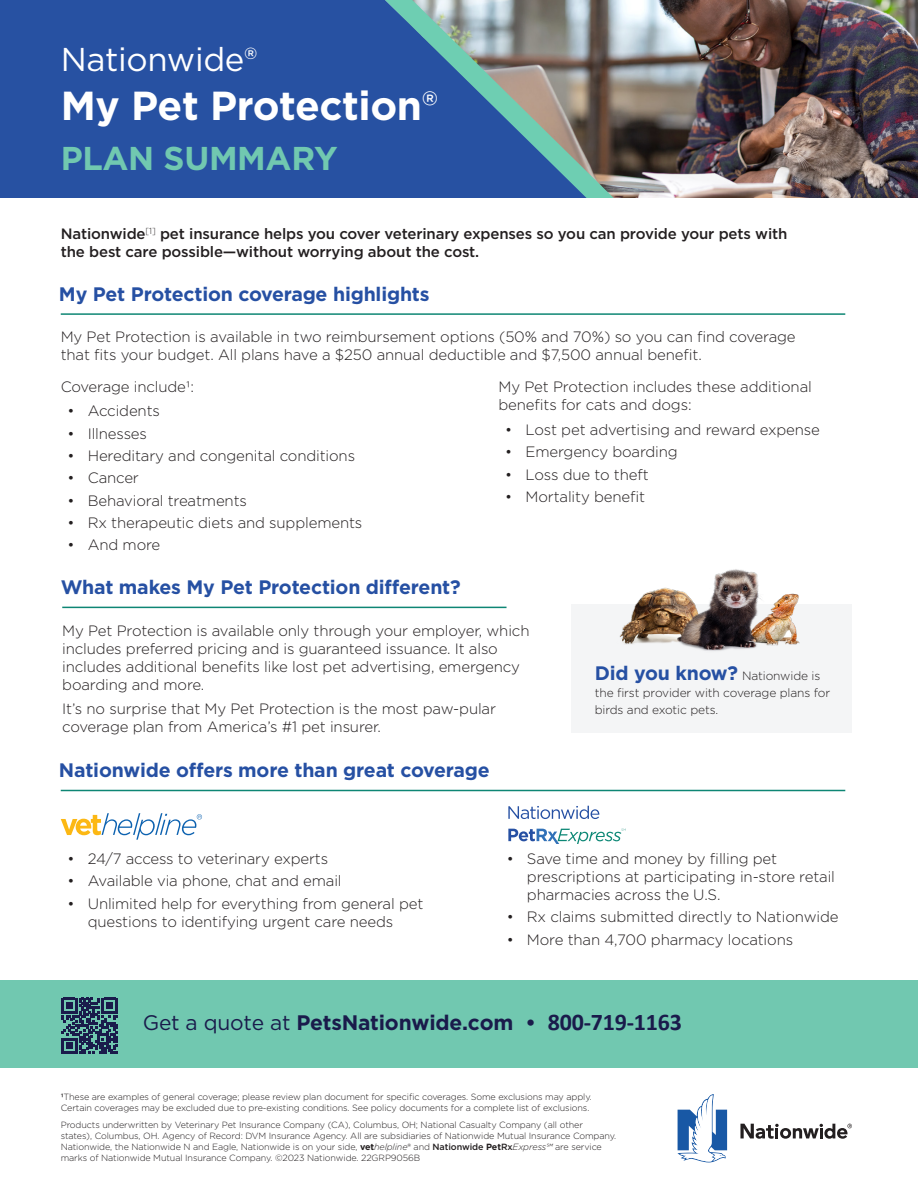
<style>
.page{position:relative;width:918px;height:1188px;background:#fff}
.page>*{position:absolute;margin:0;border:0;box-sizing:border-box;transform-origin:0 0}
.t1{font:700 40.5px "Gotham";letter-spacing:-.01em;color:#fff}
.t2{font:33px "Gotham";letter-spacing:-.01em;color:#fff}
.t3{font:700 33px "Gotham";letter-spacing:-.01em;color:#71c8b0}
.t4{font:700 21px "Gotham";letter-spacing:-.01em;color:#1a1b4b}
.t5{font:700 19.5px "Gotham";letter-spacing:-.01em;color:#2650a3}
.t6{font:300 15px/18px "Gotham";letter-spacing:-.01em;color:#231f20}
.t7{font:500 15px/18px "Gotham";letter-spacing:-.01em;color:#231f20}
.t8{font:300 12px/17.4px "Gotham";letter-spacing:-.01em;color:#231f20}
.t9{font:300 9px/10.8px "Gotham";letter-spacing:-.01em;color:#231f20}
.s1{font-weight:400}
.s2{font-weight:700;font-size:19.5px;color:#2650a3}
.s3{font-family:"Calibri";font-size:24px}
.s4{font-weight:500}
.s5{font-weight:700}
.s6{font-style:italic}
</style>
<div class="page">
<img style="left:620px;top:0;width:298px;height:198px">
<hr style="left:61px;top:313px;width:784px;height:2px;background:#0e8674">
<svg style="left:61px;top:813px;width:141px;height:27px"></svg>
<hr style="left:61px;top:790px;width:784px;height:1px;background:#0e8674">
<svg style="left:508px;top:806px;width:91px;height:13px"></svg>
<svg style="left:508px;top:829px;width:118px;height:15px"></svg>
<svg style="left:740px;top:1124px;width:112px;height:15px"></svg>
<svg style="left:678px;top:1094px;width:49px;height:68px"></svg>
<hr style="left:62px;top:607px;width:445px;height:1px;background:#0e8674">
<div style="left:571px;top:604px;width:281px;height:129px;background:#f4f5f6"></div>
<img style="left:619px;top:569px;width:181px;height:82px">
<div style="left:0;top:0;width:385px;height:198px;background:#2751a2"></div>
<svg style="left:385px;top:0;width:235px;height:198px;background:#5e7996"></svg>
<div style="left:0;top:981px;width:918px;height:87px;background:#71c8b0"></div>
<svg style="left:61px;top:998px;width:56px;height:56px"></svg>
<p class="t2" style="left:61px;top:38px;width:198px">Nationwide®</p>
<p class="t1" style="left:61px;top:79px;width:379px">My Pet Protection<span class="s1">®</span></p>
<p class="t3" style="left:61px;top:136px;width:278px">PLAN SUMMARY</p>
<p class="t7" style="left:61px;top:224px;width:728px">Nationwide<sup>[1]</sup> pet insurance helps you cover veterinary expenses so you can provide your pets with the best care possible—without worrying about the cost.</p>
<p class="t5" style="left:59px;top:281px;width:372px">My Pet Protection coverage highlights</p>
<p class="t6" style="left:61px;top:328px;width:736px">My Pet Protection is available in two reimbursement options (50% and 70%) so you can find coverage that fits your budget. All plans have a $250 annual deductible and $7,500 annual benefit.</p>
<p class="t6" style="left:61px;top:377px;width:135px">Coverage include1:</p>
<p class="t6" style="left:68px;top:402px;width:94px">• Accidents</p>
<p class="t6" style="left:68px;top:424px;width:81px">• Illnesses</p>
<p class="t6" style="left:68px;top:446px;width:289px">• Hereditary and congenital conditions</p>
<p class="t6" style="left:68px;top:469px;width:73px">• Cancer</p>
<p class="t6" style="left:68px;top:491px;width:181px">• Behavioral treatments</p>
<p class="t6" style="left:68px;top:513px;width:296px">• Rx therapeutic diets and supplements</p>
<p class="t6" style="left:68px;top:536px;width:94px">• And more</p>
<p class="t6" style="left:499px;top:378px;width:315px">My Pet Protection includes these additional benefits for cats and dogs:</p>
<p class="t6" style="left:505px;top:420px;width:316px">• Lost pet advertising and reward expense</p>
<p class="t6" style="left:505px;top:443px;width:174px">• Emergency boarding</p>
<p class="t6" style="left:505px;top:465px;width:145px">• Loss due to theft</p>
<p class="t6" style="left:505px;top:487px;width:141px">• Mortality benefit</p>
<p class="t5" style="left:61px;top:574px;width:402px">What makes My Pet Protection different?</p>
<p class="t6" style="left:62px;top:621px;width:469px">My Pet Protection is available only through your employer, which includes preferred pricing and is guaranteed issuance. It also includes additional benefits like lost pet advertising, emergency boarding and more.</p>
<p class="t6" style="left:62px;top:700px;width:435px">It’s no surprise that My Pet Protection is the most paw-pular coverage plan from America’s #1 pet insurer.</p>
<p class="t5" style="left:59px;top:757px;width:432px">Nationwide offers more than great coverage</p>
<p class="t8" style="left:595px;top:666px;width:237px"><span class="s2">Did you know?</span> Nationwide is the first provider with coverage plans for birds and exotic pets.</p>
<p class="t6" style="left:68px;top:849px;width:262px">• 24/7 access to veterinary experts</p>
<p class="t6" style="left:68px;top:872px;width:276px">• Available via phone, chat and email</p>
<p class="t6" style="left:88px;top:894px;width:337px;text-indent:-20px">• Unlimited help for everything from general pet questions to identifying urgent care needs</p>
<p class="t6" style="left:527px;top:849px;width:310px;text-indent:-20px">• Save time and money by filling pet prescriptions at participating in-store retail pharmacies across the U.S.</p>
<p class="t6" style="left:507px;top:908px;width:333px">• Rx claims submitted directly to Nationwide</p>
<p class="t6" style="left:507px;top:930px;width:288px">• More than 4,700 pharmacy locations</p>
<p class="t4" style="left:143px;top:1009px;width:541px"><span class="s1">Get a quote at</span> PetsNationwide.com • <span class="s3">800-719-1163</span></p>
<p class="t9" style="left:61px;top:1091px;width:533px"><span class="s4">1</span>These are examples of general coverage; please review plan document for specific coverages. Some exclusions may apply.<br>Certain coverages may be excluded due to pre-existing conditions. See policy documents for a complete list of exclusions.</p>
<p class="t9" style="left:61px;top:1119px;width:557px">Products underwritten by Veterinary Pet Insurance Company (CA), Columbus, OH; National Casualty Company (all other states), Columbus, OH. Agency of Record: DVM Insurance Agency. All are subsidiaries of Nationwide Mutual Insurance Company.<br>Nationwide, the Nationwide N and Eagle, Nationwide is on your side, <span class="s5">vet</span><span class="s6">helpline</span><span class="s1">®</span> and <span class="s4">Nationwide</span> <span class="s5">Pet</span><span class="s4">Rx</span><span class="s6">Express℠</span> are service marks of Nationwide Mutual Insurance Company. ©2023 Nationwide. 22GRP9056B</p>
</div>
